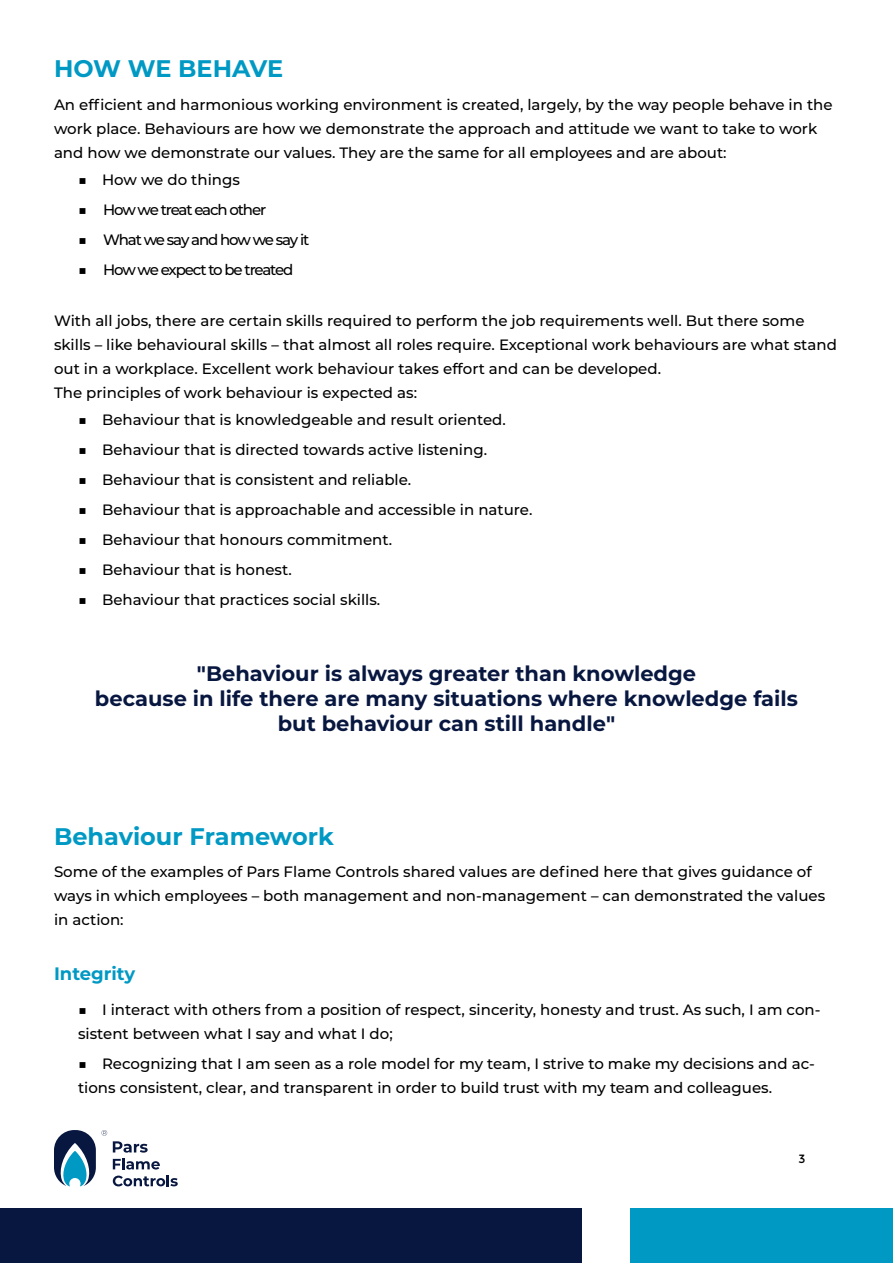
<style>
.page{position:relative;width:893px;height:1263px;background:#fff}
.page>*{position:absolute;margin:0;border:0;box-sizing:border-box;transform-origin:0 0}
.t1{font:700 24px "Montserrat";color:#0099c4}
.t2{font:700 21px/25.2px "Montserrat";color:#081740;text-align:center}
.t3{font:700 18px "Montserrat";color:#0099c4}
.t4{font:500 15px/24px "Montserrat";color:#000}
.t5{font:500 15px "Montserrat";letter-spacing:-.075em;color:#000}
.t6{font:12px "Montserrat";color:#000}
</style>
<div class="page">
<div style="left:1px;top:1209px;width:581px;height:54px;background:#081740"></div>
<div style="left:631px;top:1209px;width:262px;height:54px;background:#0099c4"></div>
<svg style="left:54px;top:1130px;width:42px;height:56px"></svg>
<svg style="left:113px;top:1141px;width:35px;height:11px"></svg>
<svg style="left:113px;top:1158px;width:47px;height:11px"></svg>
<svg style="left:113px;top:1175px;width:65px;height:11px"></svg>
<svg style="left:102px;top:1130px;width:5px;height:6px"></svg>
<h1 class="t1" style="left:54px;top:51px;width:231px">HOW WE BEHAVE</h1>
<p class="t4" style="left:54px;top:92px;width:780px">An efficient and harmonious working environment is created, largely, by the way people behave in the work place. Behaviours are how we demonstrate the approach and attitude we want to take to work and how we demonstrate our values. They are the same for all employees and are about:</p>
<p class="t4" style="left:78px;top:167px;width:163px">■ How we do things</p>
<p class="t5" style="left:78px;top:199px;width:190px">■ How we treat each other</p>
<p class="t5" style="left:78px;top:229px;width:233px">■ What we say and how we say it</p>
<p class="t5" style="left:78px;top:259px;width:217px">■ How we expect to be treated</p>
<p class="t4" style="left:54px;top:308px;width:784px">With all jobs, there are certain skills required to perform the job requirements well. But there some skills – like behavioural skills – that almost all roles require. Exceptional work behaviours are what stand out in a workplace. Excellent work behaviour takes effort and can be developed.<br>The principles of work behaviour is expected as:</p>
<p class="t4" style="left:78px;top:407px;width:429px">■ Behaviour that is knowledgeable and result oriented.</p>
<p class="t4" style="left:78px;top:437px;width:411px">■ Behaviour that is directed towards active listening.</p>
<p class="t4" style="left:78px;top:467px;width:335px">■ Behaviour that is consistent and reliable.</p>
<p class="t4" style="left:78px;top:497px;width:456px">■ Behaviour that is approachable and accessible in nature.</p>
<p class="t4" style="left:78px;top:527px;width:316px">■ Behaviour that honours commitment.</p>
<p class="t4" style="left:78px;top:557px;width:215px">■ Behaviour that is honest.</p>
<p class="t4" style="left:78px;top:587px;width:304px">■ Behaviour that practices social skills.</p>
<h2 class="t2" style="left:95px;top:660px;width:704px">"Behaviour is always greater than knowledge<br>because in life there are many situations where knowledge fails but behaviour can still handle"</h2>
<h1 class="t1" style="left:54px;top:819px;width:281px">Behaviour Framework</h1>
<p class="t4" style="left:54px;top:859px;width:773px">Some of the examples of Pars Flame Controls shared values are defined here that gives guidance of ways in which employees – both management and non-management – can demonstrated the values in action:</p>
<p class="t3" style="left:54px;top:960px;width:83px">Integrity</p>
<p class="t4" style="left:78px;top:997px;width:744px">■ I interact with others from a position of respect, sincerity, honesty and trust. As such, I am con&shy;sistent between what I say and what I do;</p>
<p class="t4" style="left:78px;top:1051px;width:738px">■ Recognizing that I am seen as a role model for my team, I strive to make my decisions and ac&shy;tions consistent, clear, and transparent in order to build trust with my team and colleagues.</p>
<p class="t6" style="left:798px;top:1152px;width:8px">3</p>
</div>
